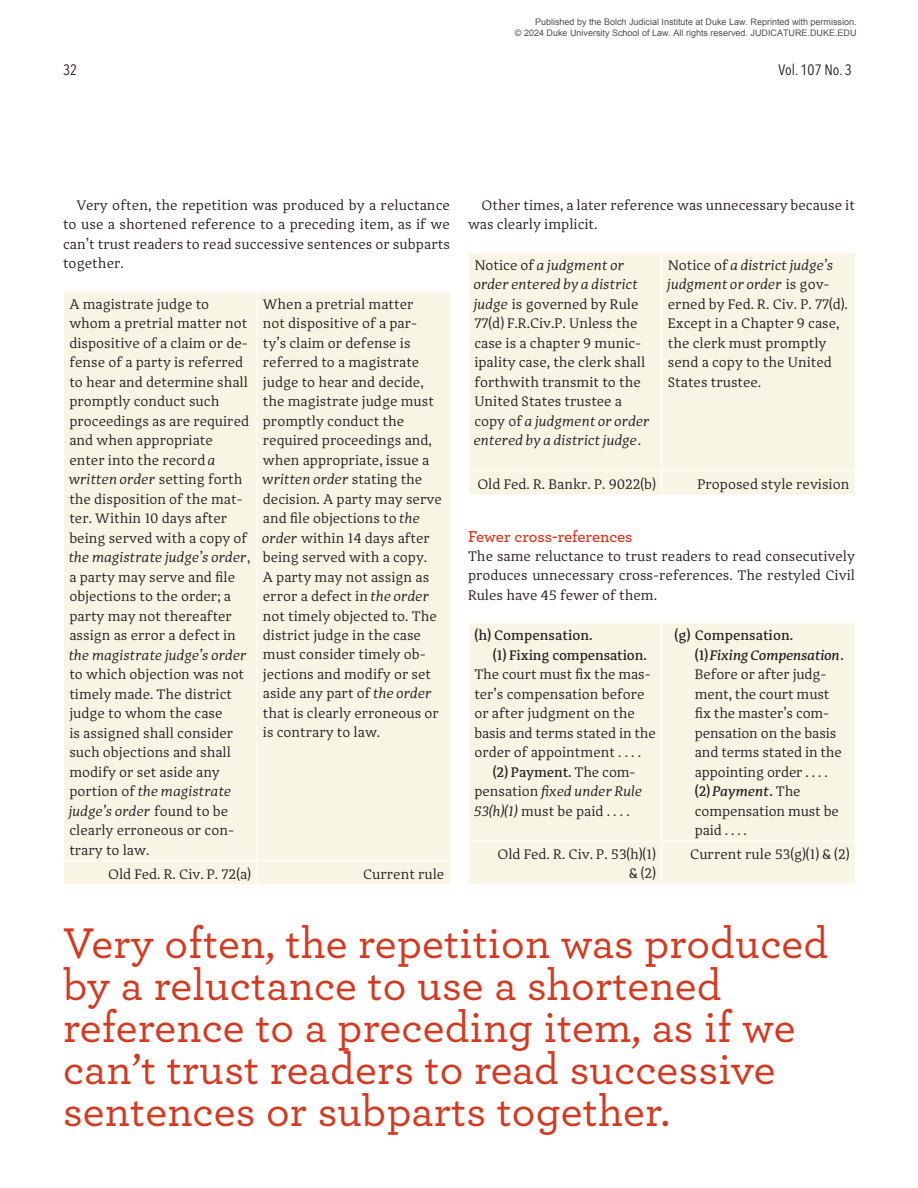
<style>
.page{position:relative;width:918px;height:1188px;background:#fff}
.page>*{position:absolute;margin:0;border:0;box-sizing:border-box;transform-origin:0 0}
.Pullquote_Archer_-_Smaller{font:500 45px/42px "Archer";letter-spacing:.005em;color:#d43a21}
.Subhead_3{font:600 16.5px "Archer";letter-spacing:-.005em;color:#d43a21}
.t1{font:15px "Avenir Next Condensed";color:#231f20}
.Table_Text{font:14.25px/19.5px "Adagio Serif";color:#231f20}
.Feature_Text_P2{font:14.25px/19.5px "Adagio Serif";color:#231f20;text-align:justify}
.Table_Text_bullet{font:14.25px/19.5px "Adagio Serif";letter-spacing:-.01em;color:#231f20}
.Feature_Text_P1{font:14.25px/19.5px "Adagio Serif";color:#231f20;text-align:justify}
.Table_Text-2{font:500 14.25px "Adagio Serif";letter-spacing:-.01em;color:#231f20}
.Table_Text-3{font:italic 14.25px "Adagio Serif";color:#231f20}
.Table_Text_bullet-2{font:500 14.25px "Adagio Serif";color:#231f20}
.t2{font:9px/10.8px "Arial";color:rgb(0 0 0/.7);text-align:right}
.s1{font-style:italic}
.s2{font-weight:400}
.s3{font-style:normal}
.s4{font-weight:500}
.s5{font-weight:500;font-style:italic}
</style>
<div class="page">
<div style="left:64px;top:292px;width:386px;height:593px;background:#f9f5e4"></div>
<hr style="left:256px;top:292px;width:1px;height:568px;background:#fff">
<hr style="left:64px;top:860px;width:193px;height:1px;background:#fff">
<hr style="left:257px;top:860px;width:193px;height:1px;background:#fff">
<svg style="left:256px;top:861px;width:1px;height:24px"></svg>
<div style="left:469px;top:253px;width:386px;height:242px;background:#f9f5e4"></div>
<hr style="left:662px;top:253px;width:1px;height:217px;background:#fff">
<svg style="left:662px;top:471px;width:1px;height:24px"></svg>
<hr style="left:469px;top:470px;width:193px;height:1px;background:#fff">
<hr style="left:662px;top:470px;width:193px;height:1px;background:#fff">
<div style="left:469px;top:623px;width:386px;height:261px;background:#f9f5e4"></div>
<hr style="left:662px;top:623px;width:1px;height:218px;background:#fff">
<hr style="left:469px;top:841px;width:193px;height:1px;background:#fff">
<hr style="left:662px;top:841px;width:193px;height:1px;background:#fff">
<hr style="left:662px;top:842px;width:1px;height:42px;background:#fff">
<p class="t2" style="left:515px;top:17px;width:343px">Published by the Bolch Judicial Institute at Duke Law. Reprinted with permission.<br>© 2024 Duke University School of Law. All rights reserved. JUDICATURE.DUKE.EDU</p>
<p class="t1" style="left:63px;top:57px;width:16px">32</p>
<p class="t1" style="left:779px;top:57px;width:75px">Vol. 107 No. 3</p>
<p class="Feature_Text_P2" style="left:63px;top:196px;width:389px;text-indent:13px">Very often, the repetition was produced by a reluctance to use a shortened reference to a preceding item, as if we can’t trust readers to read successive sentences or subparts together.</p>
<p class="Table_Text" style="left:69px;top:294px;width:183px">A magistrate judge to whom a pretrial matter not dispositive of a claim or de&shy;fense of a party is referred to hear and determine shall promptly conduct such proceedings as are required and when appropriate enter into the record <span class="s1">a written order</span> setting forth the disposition of the mat&shy;ter. Within 10 days after being served with a copy of <span class="s1">the magistrate judge’s order</span>, a party may serve and file objections to the order; a party may not thereafter assign as error a defect in <span class="s1">the magistrate judge’s order </span>to which objection was not timely made. The district judge to whom the case<br>is assigned shall consider such objections and shall modify or set aside any portion of <span class="s1">the magistrate judge’s order</span> found to be clearly erroneous or con&shy;trary to law.</p>
<p class="Table_Text" style="left:263px;top:294px;width:180px">When a pretrial matter<br>not dispositive of a par&shy;ty’s claim or defense is referred to a magistrate judge to hear and decide, the magistrate judge must promptly conduct the required proceedings and, when appropriate, issue a <span class="s1">written order</span> stating the decision. A party may serve and file objections to <span class="s1">the order</span> within 14 days after being served with a copy.<br>A party may not assign as error a defect in <span class="s1">the order </span>not timely objected to. The district judge in the case must consider timely ob&shy;jections and modify or set aside any part of <span class="s1">the order </span>that is clearly erroneous or is contrary to law.</p>
<p class="Table_Text" style="left:108px;top:864px;width:144px">Old Fed. R. Civ. P. 72(a)</p>
<p class="Table_Text" style="left:363px;top:864px;width:83px">Current rule</p>
<p class="Feature_Text_P2" style="left:468px;top:195px;width:388px;text-indent:13px">Other times, a later reference was unnecessary because it was clearly implicit.</p>
<p class="Table_Text" style="left:474px;top:255px;width:178px">Notice of <span class="s1">a judgment or order entered by a district judge</span> is governed by Rule<br>77(d) F.R.Civ.P. Unless the case is a chapter 9 munic&shy;ipality case, the clerk shall forthwith transmit to the<br>United States trustee a copy of <span class="s1">a judgment or order entered by a district judge</span>.</p>
<p class="Table_Text" style="left:668px;top:255px;width:182px">Notice of <span class="s1">a district judge’s judgment or order</span> is gov&shy;erned by Fed. R. Civ. P. 77(d).<br>Except in a Chapter 9 case, the clerk must promptly send a copy to the United<br>States trustee.</p>
<p class="Table_Text" style="left:477px;top:474px;width:180px">Old Fed. R. Bankr. P. 9022(b)</p>
<p class="Table_Text" style="left:698px;top:474px;width:153px">Proposed style revision</p>
<p class="Subhead_3" style="left:468px;top:524px;width:166px">Fewer cross-references</p>
<p class="Feature_Text_P1" style="left:468px;top:547px;width:389px">The same reluctance to trust readers to read consecutively produces unnecessary cross-references. The restyled Civil Rules have 45 fewer of them.</p>
<p class="Table_Text-2" style="left:474px;top:626px;width:120px">(h) Compensation.</p>
<p class="Table_Text-2" style="left:493px;top:646px;width:156px">(1) Fixing compensation.</p>
<p class="Table_Text" style="left:474px;top:665px;width:178px">The court must fix the mas-</p>
<p class="Table_Text" style="left:474px;top:684px;width:172px">ter’s compensation before</p>
<p class="Table_Text" style="left:474px;top:704px;width:162px">or after judgment on the</p>
<p class="Table_Text" style="left:474px;top:723px;width:183px">basis and terms stated in the</p>
<p class="Table_Text" style="left:474px;top:743px;width:168px">order of appointment . . . .</p>
<p class="Table_Text-2" style="left:493px;top:763px;width:144px">(2) Payment. <span class="s2">The com-</span></p>
<p class="Table_Text-3" style="left:474px;top:783px;width:170px"><span class="s3">pensation</span> fixed under Rule</p>
<p class="Table_Text" style="left:474px;top:801px;width:157px"><span class="s1">53(h)(1)</span> must be paid . . . .</p>
<p class="Table_Text_bullet-2" style="left:675px;top:626px;width:120px">(g) Compensation.</p>
<p class="Table_Text_bullet" style="left:695px;top:645px;width:151px"><span class="s4">(1)</span> <span class="s5">Fixing Compensation</span><span class="s4">.<br></span>Before or after judg&shy;ment, the court must fix the master’s com&shy;pensation on the basis and terms stated in the appointing order . . . .</p>
<p class="Table_Text_bullet" style="left:695px;top:782px;width:146px"><span class="s4">(2)</span> <span class="s5">Payment</span><span class="s4">.</span> The compensation must be paid . . . .</p>
<p class="Table_Text" style="left:497px;top:844px;width:160px;text-align:right">Old Fed. R. Civ. P. 53(h)(1) &amp; (2)</p>
<p class="Table_Text" style="left:690px;top:844px;width:161px">Current rule 53(g)(1) &amp; (2)</p>
<p class="Pullquote_Archer_-_Smaller" style="left:63px;top:920px;width:767px">Very often, the repetition was produced by a reluctance to use a shortened reference to a preceding item, as if we can’t trust readers to read successive sentences or subparts together.</p>
</div>
